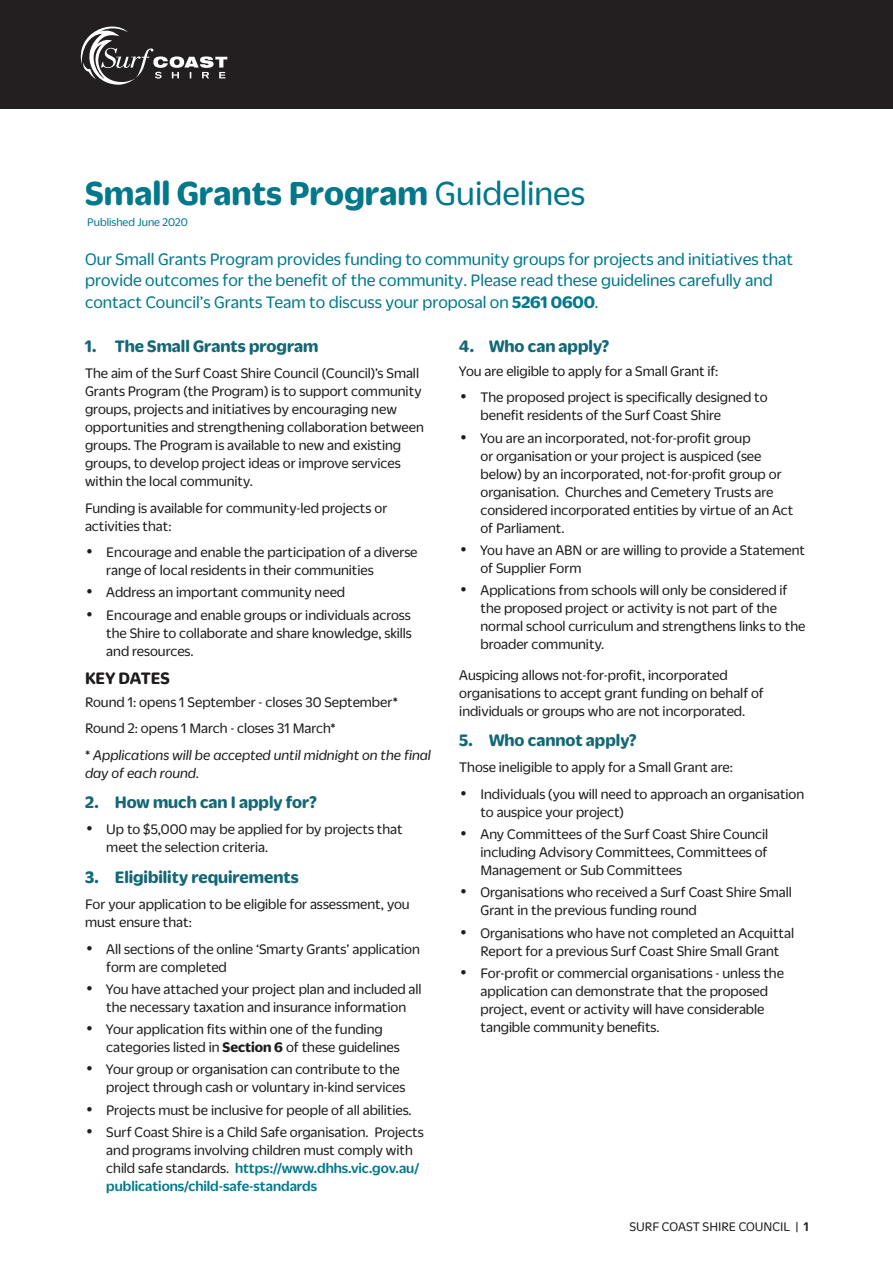
<style>
.page{position:relative;width:893px;height:1263px;background:#fff}
.page>*{position:absolute;margin:0;border:0;box-sizing:border-box;transform-origin:0 0}
.t1{font:700 36px "Duplicate Soft";color:#03788b}
.t2{font:18px/21.3px "Duplicate Soft";color:#03798c}
.t3{font:700 18px "Duplicate Soft";color:#146775}
.t4{font:700 18px "Duplicate Soft";color:#1f1c1d}
.t5{font:15px/18px "Duplicate Soft";color:#1f1c1d}
.t6{font:italic 15px "Duplicate Soft";color:#1f1c1d}
.t7{font:13.5px "Duplicate Soft";color:#231f20}
.t8{font:12px "Duplicate Soft";color:#00798c}
.s1{font-weight:400}
.s2{font-weight:700}
.s3{font-style:italic}
.s4{font-family:"Swiss 721 BT";font-weight:300}
.s5{font-weight:500;color:#03798c}
.s6{font-weight:500}
</style>
<div class="page">
<div style="left:0;top:0;width:893px;height:108px;background:#231f20"></div>
<svg style="left:81px;top:27px;width:146px;height:58px"></svg>
<h1 class="t1" style="left:85px;top:167px;width:501px">Small Grants Program <span class="s1">Guidelines</span></h1>
<p class="t8" style="left:87px;top:214px;width:102px">Published June 2020</p>
<p class="t2" style="left:85px;top:247px;width:709px">Our Small Grants Program provides funding to community groups for projects and initiatives that provide outcomes for the benefit of the community. Please read these guidelines carefully and contact Council’s Grants Team to discuss your proposal on <span class="s2">5261 0600</span><span class="s3">.</span></p>
<p class="t3" style="left:85px;top:332px;width:235px">1. The Small Grants program</p>
<p class="t5" style="left:85px;top:363px;width:340px">The aim of the Surf Coast Shire Council (Council)’s Small Grants Program (the Program) is to support community groups, projects and initiatives by encouraging new opportunities and strengthening collaboration between groups. The Program is available to new and existing groups, to develop project ideas or improve services within the local community.</p>
<p class="t5" style="left:85px;top:497px;width:304px">Funding is available for community-led projects or activities that:</p>
<p class="t5" style="left:106px;top:542px;width:313px;text-indent:-21px"><span class="s4">•</span> Encourage and enable the participation of a diverse range of local residents in their communities</p>
<p class="t5" style="left:85px;top:582px;width:262px"><span class="s4">•</span> Address an important community need</p>
<p class="t5" style="left:106px;top:604px;width:307px;text-align:justify;text-indent:-21px"><span class="s4">•</span> Encourage and enable groups or individuals across the Shire to collaborate and share knowledge, skills and resources.</p>
<p class="t4" style="left:85px;top:665px;width:86px">KEY DATES</p>
<p class="t5" style="left:85px;top:687px;width:347px;line-height:26.5px">Round 1: opens 1 September - closes 30 September*<br>Round 2: opens 1 March - closes 31 March*<br>* <span class="s3">Applications will be accepted until midnight on the final</span></p>
<p class="t6" style="left:85px;top:763px;width:116px">day of each round.</p>
<p class="t3" style="left:85px;top:789px;width:233px">2. How much can I apply for?</p>
<p class="t5" style="left:106px;top:819px;width:298px;text-indent:-21px"><span class="s4">•</span> Up to $5,000 may be applied for by projects that meet the selection criteria.</p>
<p class="t3" style="left:85px;top:863px;width:215px">3. Eligibility requirements</p>
<p class="t5" style="left:85px;top:894px;width:326px">For your application to be eligible for assessment, you must ensure that:</p>
<p class="t5" style="left:106px;top:938px;width:315px;text-indent:-21px"><span class="s4">•</span> All sections of the online ‘Smarty Grants’ application form are completed</p>
<p class="t5" style="left:85px;top:979px;width:338px;text-align:center"><span class="s4">•</span> You have attached your project plan and included all the necessary taxation and insurance information</p>
<p class="t5" style="left:106px;top:1019px;width:295px;text-indent:-21px"><span class="s4">•</span> Your application fits within one of the funding categories listed in <span class="s2">Section 6</span> of these guidelines</p>
<p class="t5" style="left:106px;top:1059px;width:301px;text-indent:-21px"><span class="s4">•</span> Your group or organisation can contribute to the project through cash or voluntary in-kind services</p>
<p class="t5" style="left:85px;top:1099px;width:328px"><span class="s4">•</span> Projects must be inclusive for people of all abilities.</p>
<p class="t5" style="left:106px;top:1122px;width:319px;text-indent:-21px"><span class="s4">•</span> Surf Coast Shire is a Child Safe organisation. Projects and programs involving children must comply with child safe standards. <span class="s5">https://www.dhhs.vic.gov.au/ publications/child-safe-standards</span></p>
<p class="t3" style="left:459px;top:332px;width:152px">4. Who can apply?</p>
<p class="t5" style="left:459px;top:361px;width:261px">You are eligible to apply for a Small Grant if:</p>
<p class="t5" style="left:480px;top:387px;width:289px;text-indent:-21px"><span class="s4">•</span> The proposed project is specifically designed to benefit residents of the Surf Coast Shire</p>
<p class="t5" style="left:480px;top:427px;width:314px;text-indent:-21px"><span class="s4">•</span> You are an incorporated, not-for-profit group<br>or organisation or your project is auspiced (see below) by an incorporated, not-for-profit group or organisation. Churches and Cemetery Trusts are considered incorporated entities by virtue of an Act of Parliament.</p>
<p class="t5" style="left:480px;top:540px;width:326px;text-indent:-21px"><span class="s4">•</span> You have an ABN or are willing to provide a Statement of Supplier Form</p>
<p class="t5" style="left:480px;top:580px;width:326px;text-indent:-21px"><span class="s4">•</span> Applications from schools will only be considered if the proposed project or activity is not part of the normal school curriculum and strengthens links to the broader community.</p>
<p class="t5" style="left:459px;top:665px;width:306px">Auspicing allows not-for-profit, incorporated organisations to accept grant funding on behalf of individuals or groups who are not incorporated.</p>
<p class="t3" style="left:459px;top:727px;width:179px">5. Who cannot apply?</p>
<p class="t5" style="left:459px;top:757px;width:275px">Those ineligible to apply for a Small Grant are:</p>
<p class="t5" style="left:480px;top:784px;width:325px;text-indent:-21px"><span class="s4">•</span> Individuals (you will need to approach an organisation to auspice your project)</p>
<p class="t5" style="left:480px;top:824px;width:289px;text-align:justify;text-indent:-21px"><span class="s4">•</span> Any Committees of the Surf Coast Shire Council including Advisory Committees, Committees of Management or Sub Committees</p>
<p class="t5" style="left:480px;top:882px;width:313px;text-indent:-21px"><span class="s4">•</span> Organisations who received a Surf Coast Shire Small<br>Grant in the previous funding round</p>
<p class="t5" style="left:459px;top:923px;width:336px;text-align:center"><span class="s4">•</span> Organisations who have not completed an Acquittal<br>Report for a previous Surf Coast Shire Small Grant</p>
<p class="t5" style="left:480px;top:963px;width:305px;text-indent:-21px"><span class="s4">•</span> For-profit or commercial organisations - unless the application can demonstrate that the proposed project, event or activity will have considerable tangible community benefits.</p>
<p class="t7" style="left:630px;top:1217px;width:181px">SURF COAST SHIRE COUNCIL | <span class="s6">1</span></p>
</div>
